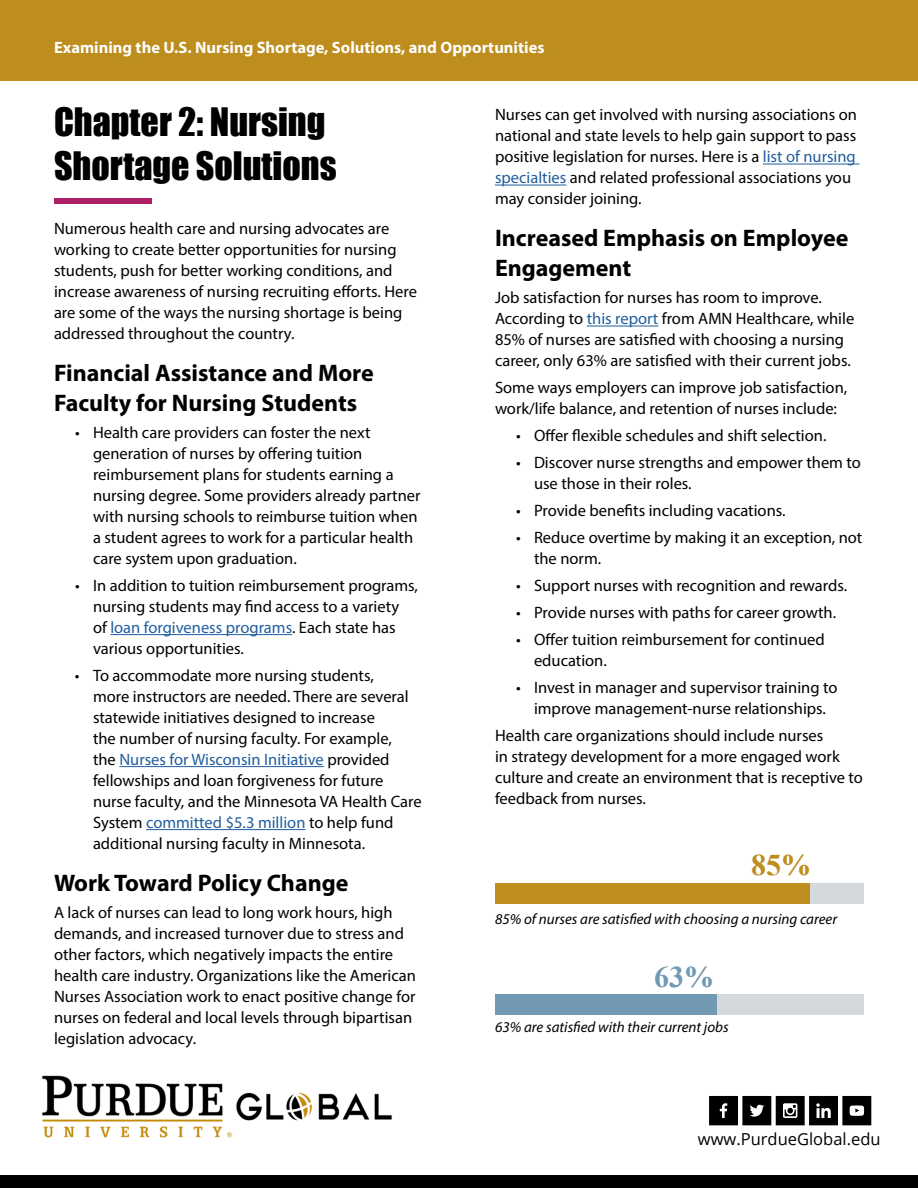
<style>
.page{position:relative;width:918px;height:1188px;background:#fff}
.page>*{position:absolute;margin:0;border:0;box-sizing:border-box;transform-origin:0 0}
.t1{font:36px/43.5px "Impact";color:#000}
.t2{font:700 30px "Times New Roman";color:#bd8d1e}
.t3{font:700 30px "Times New Roman";color:#7199b3}
.t4{font:700 24px/30px "Myriad Pro";color:#000}
.t5{font:16.5px/21px "Myriad Pro";color:#000}
.t6{font:700 16.5px "Myriad Pro";color:#fff}
.t7{font:16.5px "Open Sans";color:#000}
.t8{font:italic 15px "Myriad Pro";color:#000}
.s1{color:#215e9e}
</style>
<div class="page">
<div style="left:0;top:0;width:918px;height:81px;background:#bd8d1e"></div>
<img style="left:42px;top:1075px;width:350px;height:63px">
<hr style="left:763px;top:164px;width:96px;height:1px;background:#215e9e">
<hr style="left:495px;top:185px;width:71px;height:1px;background:#215e9e">
<hr style="left:587px;top:326px;width:71px;height:1px;background:#215e9e">
<hr style="left:110px;top:634px;width:182px;height:1px;background:#215e9e">
<hr style="left:119px;top:766px;width:205px;height:1px;background:#215e9e">
<hr style="left:146px;top:829px;width:160px;height:1px;background:#215e9e">
<div style="left:54px;top:198px;width:98px;height:5px;background:#ad2065"></div>
<div style="left:495px;top:884px;width:369px;height:20px;background:#d6d9db"></div>
<div style="left:495px;top:884px;width:315px;height:20px;background:#bd8d1e"></div>
<div style="left:495px;top:994px;width:369px;height:21px;background:#d6d9db"></div>
<div style="left:495px;top:994px;width:222px;height:21px;background:#7199b3"></div>
<div style="left:0;top:1175px;width:918px;height:13px;background:#000"></div>
<svg style="left:709px;top:1096px;width:162px;height:29px"></svg>
<p class="t6" style="left:54px;top:37px;width:492px">Examining the U.S. Nursing Shortage, Solutions, and Opportunities</p>
<h1 class="t1" style="left:54px;top:100px;width:284px">Chapter 2: Nursing<br>Shortage Solutions</h1>
<p class="t5" style="left:54px;top:218px;width:364px">Numerous health care and nursing advocates are working to create better opportunities for nursing students, push for better working conditions, and increase awareness of nursing recruiting eforts. Here are some of the ways the nursing shortage is being addressed throughout the country.</p>
<h3 class="t4" style="left:54px;top:357px;width:321px">Financial Assistance and More<br>Faculty for Nursing Students</h3>
<p class="t5" style="left:93px;top:422px;width:329px;text-indent:-18px">• Health care providers can foster the next generation of nurses by ofering tuition reimbursement plans for students earning a nursing degree. Some providers already partner with nursing schools to reimburse tuition when a student agrees to work for a particular health care system upon graduation.</p>
<p class="t5" style="left:93px;top:575px;width:327px;text-indent:-18px">• In addition to tuition reimbursement programs, nursing students may fnd access to a variety<br>of <span class="s1">loan forgiveness programs</span>. Each state has various opportunities.</p>
<p class="t5" style="left:93px;top:665px;width:330px;text-indent:-18px">• To accommodate more nursing students,<br>more instructors are needed. There are several statewide initiatives designed to increase<br>the number of nursing faculty. For example,<br>the <span class="s1">Nurses for Wisconsin Initiative</span> provided fellowships and loan forgiveness for future nurse faculty, and the Minnesota VA Health Care System <span class="s1">committed $5.3 million</span> to help fund additional nursing faculty in Minnesota.</p>
<h3 class="t4" style="left:54px;top:867px;width:296px">Work Toward Policy Change</h3>
<p class="t5" style="left:54px;top:902px;width:363px">A lack of nurses can lead to long work hours, high demands, and increased turnover due to stress and other factors, which negatively impacts the entire health care industry. Organizations like the American Nurses Association work to enact positive change for nurses on federal and local levels through bipartisan legislation advocacy.</p>
<p class="t8" style="left:495px;top:909px;width:344px">85% of nurses are satisfed with choosing a nursing career</p>
<p class="t5" style="left:495px;top:104px;width:364px">Nurses can get involved with nursing associations on national and state levels to help gain support to pass positive legislation for nurses. Here is a <span class="s1">list of nursing specialties</span> and related professional associations you may consider joining.</p>
<h3 class="t4" style="left:495px;top:223px;width:355px">Increased Emphasis on Employee<br>Engagement</h3>
<p class="t5" style="left:495px;top:287px;width:361px">Job satisfaction for nurses has room to improve.<br>According to <span class="s1">this report</span> from AMN Healthcare, while 85% of nurses are satisfed with choosing a nursing career, only 63% are satisfed with their current jobs.</p>
<p class="t5" style="left:495px;top:377px;width:354px">Some ways employers can improve job satisfaction, work/life balance, and retention of nurses include:</p>
<p class="t5" style="left:516px;top:425px;width:312px">• Ofer fexible schedules and shift selection.</p>
<p class="t5" style="left:534px;top:452px;width:328px;text-indent:-18px">• Discover nurse strengths and empower them to use those in their roles.</p>
<p class="t5" style="left:516px;top:500px;width:271px">• Provide benefts including vacations.</p>
<p class="t5" style="left:534px;top:527px;width:330px;text-indent:-18px">• Reduce overtime by making it an exception, not the norm.</p>
<p class="t5" style="left:516px;top:575px;width:333px">• Support nurses with recognition and rewards.</p>
<p class="t5" style="left:516px;top:602px;width:322px">• Provide nurses with paths for career growth.</p>
<p class="t5" style="left:534px;top:629px;width:292px;text-indent:-18px">• Ofer tuition reimbursement for continued education.</p>
<p class="t5" style="left:516px;top:677px;width:323px;text-align:center">• Invest in manager and supervisor training to improve management-nurse relationships.</p>
<p class="t5" style="left:495px;top:725px;width:369px">Health care organizations should include nurses<br>in strategy development for a more engaged work culture and create an environment that is receptive to feedback from nurses.</p>
<h2 class="t2" style="left:751px;top:844px;width:61px">85%</h2>
<h2 class="t3" style="left:654px;top:956px;width:61px">63%</h2>
<p class="t8" style="left:495px;top:1018px;width:235px">63% are satisfed with their current jobs</p>
<p class="t7" style="left:698px;top:1127px;width:184px">www.PurdueGlobal.edu</p>
</div>
